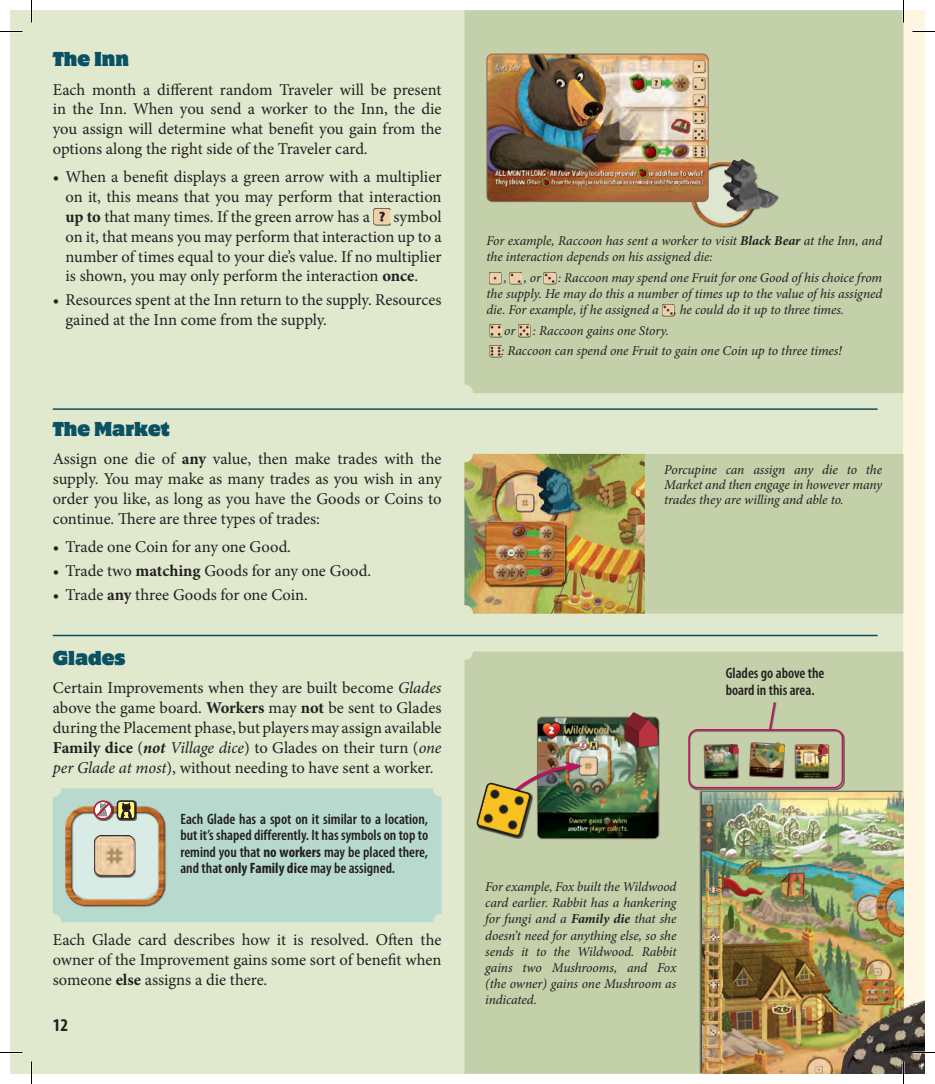
<style>
.page{position:relative;width:935px;height:1084px;background:#fff}
.page>*{position:absolute;margin:0;border:0;box-sizing:border-box;transform-origin:0 0}
.t1{font:18px "Motter Cor ITC";color:#0a5162}
.t2{font:700 condensed 18px "Myriad Pro";color:#231f20}
.t3{font:16.5px/19.8px "Minion Pro";letter-spacing:-.005em;color:#231f20;text-align:justify}
.t4{font:600 condensed 15px/16.5px "Myriad Pro";color:#231f20}
.t5{font:italic 13.5px/16.2px "Minion Pro";letter-spacing:-.01em;color:#231f20;text-align:justify}
.s1{font-weight:700}
.s2{font-style:italic}
.s3{font-weight:700;font-style:italic}
</style>
<div class="page">
<div style="left:10px;top:10px;width:893px;height:1063px;background:#e0e8ce"></div>
<div style="left:903px;top:10px;width:21px;height:1063px;background:#fef6e1"></div>
<div style="left:464px;top:651px;width:375px;height:422px;background:#c3d0a9"></div>
<div style="left:464px;top:10px;width:439px;height:383px;background:#c3d0a9"></div>
<div style="left:645px;top:454px;width:258px;height:159px;background:#c3d0a9"></div>
<div style="left:53px;top:788px;width:388px;height:134px;background:#b8d9cd;border-radius:9px"></div>
<img style="left:537px;top:717px;width:122px;height:121px">
<div style="left:537px;top:717px;width:122px;height:122px;border:1px solid #836958;border-radius:5px"></div>
<div style="left:624px;top:712px;width:35px;height:36px;background:#231f20;opacity:.75"></div>
<svg style="left:624px;top:712px;width:33px;height:35px"></svg>
<img style="left:475px;top:761px;width:106px;height:77px">
<img style="left:702px;top:792px;width:137px;height:281px">
<div style="left:688px;top:702px;width:157px;height:88px;background:#231f20;opacity:.75"></div>
<div style="left:688px;top:729px;width:155px;height:59px;border:2px solid #c41263;border-radius:9px"></div>
<svg style="left:768px;top:700px;width:8px;height:31px"></svg>
<div style="left:373px;top:208px;width:18px;height:18px;background:#231f20;opacity:.75"></div>
<img style="left:373px;top:208px;width:17px;height:17px">
<div style="left:489px;top:272px;width:13px;height:13px;background:#231f20;opacity:.75"></div>
<svg style="left:489px;top:272px;width:12px;height:11px"></svg>
<div style="left:509px;top:272px;width:13px;height:13px;background:#231f20;opacity:.75"></div>
<svg style="left:510px;top:272px;width:11px;height:11px"></svg>
<div style="left:543px;top:272px;width:13px;height:13px;background:#231f20;opacity:.75"></div>
<svg style="left:544px;top:272px;width:11px;height:11px"></svg>
<div style="left:661px;top:304px;width:13px;height:13px;background:#231f20;opacity:.75"></div>
<svg style="left:662px;top:304px;width:11px;height:12px"></svg>
<div style="left:489px;top:324px;width:13px;height:13px;background:#231f20;opacity:.75"></div>
<svg style="left:490px;top:325px;width:11px;height:11px"></svg>
<div style="left:518px;top:324px;width:13px;height:13px;background:#231f20;opacity:.75"></div>
<svg style="left:518px;top:325px;width:12px;height:11px"></svg>
<div style="left:489px;top:345px;width:13px;height:13px;background:#231f20;opacity:.75"></div>
<svg style="left:490px;top:345px;width:11px;height:12px"></svg>
<img style="left:464px;top:454px;width:181px;height:159px">
<hr style="left:53px;top:408px;width:824px;height:2px;background:#0a5162">
<hr style="left:53px;top:634px;width:824px;height:2px;background:#0a5162">
<img style="left:690px;top:161px;width:67px;height:67px">
<img style="left:487px;top:54px;width:221px;height:148px">
<div style="left:486px;top:54px;width:222px;height:148px;border:1px solid #836958;border-radius:6px"></div>
<img style="left:839px;top:542px;width:85px;height:531px">
<div style="left:723px;top:160px;width:56px;height:53px;background:#231f20;opacity:.75"></div>
<img style="left:723px;top:160px;width:54px;height:50px">
<div style="left:537px;top:466px;width:46px;height:50px;background:#231f20;opacity:.75"></div>
<img style="left:537px;top:467px;width:43px;height:46px">
<div style="left:65px;top:806px;width:101px;height:101px;background:#231f20;opacity:.75"></div>
<img style="left:65px;top:806px;width:99px;height:99px">
<div style="left:93px;top:800px;width:21px;height:21px;background:#231f20;opacity:.75"></div>
<div style="left:117px;top:800px;width:20px;height:21px;background:#231f20;opacity:.75"></div>
<svg style="left:93px;top:800px;width:43px;height:19px"></svg>
<div style="left:94px;top:835px;width:42px;height:42px;background:#231f20;opacity:.75"></div>
<img style="left:94px;top:835px;width:41px;height:40px">
<hr style="left:0;top:1051px;width:22px;height:2px;background:#fff">
<hr style="left:912px;top:1051px;width:23px;height:2px;background:#fff">
<hr style="left:902px;top:0;width:2px;height:23px;background:#fff">
<hr style="left:902px;top:1061px;width:2px;height:22px;background:#fff">
<svg style="left:0;top:31px;width:22px;height:1px"></svg>
<svg style="left:912px;top:31px;width:23px;height:1px"></svg>
<svg style="left:0;top:1052px;width:22px;height:1px"></svg>
<svg style="left:912px;top:1052px;width:23px;height:1px"></svg>
<svg style="left:31px;top:0;width:1px;height:23px"></svg>
<svg style="left:31px;top:1061px;width:1px;height:22px"></svg>
<svg style="left:903px;top:0;width:1px;height:23px"></svg>
<svg style="left:903px;top:1061px;width:1px;height:22px"></svg>
<p class="t1" style="left:53px;top:48px;width:78px">The Inn</p>
<p class="t3" style="left:53px;top:79px;width:390px">Each month a different random Traveler will be present in the Inn. When you send a worker to the Inn, the die you assign will determine what benefit you gain from the options along the right side of the Traveler card.</p>
<p class="t3" style="left:66px;top:167px;width:377px;text-indent:-13px">• When a benefit displays a green arrow with a multiplier on it, this means that you may perform that interaction <span class="s1">up to</span> that many times. If the green arrow has a</p>
<p class="t3" style="left:66px;top:207px;width:377px;text-indent:328px">symbol on it, that means you may perform that interaction up to a number of times equal to your die’s value. If no multiplier is shown, you may only perform the interaction <span class="s1">once</span>.</p>
<p class="t3" style="left:66px;top:290px;width:377px;text-indent:-13px">• Resources spent at the Inn return to the supply. Resources gained at the Inn come from the supply.</p>
<p class="t1" style="left:53px;top:417px;width:118px">The Market</p>
<p class="t3" style="left:53px;top:449px;width:390px">Assign one die of <span class="s1">any</span> value, then make trades with the supply. You may make as many trades as you wish in any order you like, as long as you have the Goods or Coins to continue. There are three types of trades:</p>
<p class="t3" style="left:53px;top:537px;width:240px">• Trade one Coin for any one Good.</p>
<p class="t3" style="left:53px;top:561px;width:320px">• Trade two <span class="s1">matching</span> Goods for any one Good.</p>
<p class="t3" style="left:53px;top:585px;width:257px">• Trade <span class="s1">any</span> three Goods for one Coin.</p>
<p class="t1" style="left:53px;top:646px;width:74px">Glades</p>
<p class="t3" style="left:53px;top:678px;width:390px">Certain Improvements when they are built become <span class="s2">Glades </span>above the game board. <span class="s1">Workers</span> may <span class="s1">not</span> be sent to Glades during the Placement phase, but players may assign available <span class="s1">Family dice</span> (<span class="s3">not</span> <span class="s2">Village dice</span>) to Glades on their turn (<span class="s2">one per Glade at most</span>), without needing to have sent a worker.</p>
<p class="t4" style="left:180px;top:810px;width:249px;text-align:justify">Each Glade has a spot on it similar to a location, but it’s shaped differently. It has symbols on top to remind you that <span class="s1">no workers</span> may be placed there, and that <span class="s1">only Family dice</span> may be assigned.</p>
<p class="t3" style="left:53px;top:930px;width:390px">Each Glade card describes how it is resolved. Often the owner of the Improvement gains some sort of benefit when someone <span class="s1">else</span> assigns a die there.</p>
<p class="t2" style="left:53px;top:1013px;width:17px">12</p>
<p class="t5" style="left:486px;top:233px;width:397px">For example, Raccoon has sent a worker to visit <span class="s1">Black Bear</span> at the Inn, and the interaction depends on his assigned die:</p>
<p class="t5" style="left:504px;top:269px;width:5px">,</p>
<p class="t5" style="left:524px;top:269px;width:19px">, or</p>
<p class="t5" style="left:486px;top:269px;width:397px;text-indent:71px">: Raccoon may spend one Fruit for one Good of his choice from the supply. He may do this a number of times up to the value of his assigned die. For example, if he assigned a , he could do it up to three times.</p>
<p class="t5" style="left:504px;top:322px;width:13px">or</p>
<p class="t5" style="left:501px;top:320px;width:342px;line-height:20.4px;text-indent:32px">: Raccoon gains one Story.<br>: Raccoon can spend one Fruit to gain one Coin up to three times!</p>
<p class="t5" style="left:664px;top:462px;width:219px;line-height:15px">Porcupine can assign any die to the Market and then engage in however many trades they are willing and able to.</p>
<p class="t4" style="left:725px;top:665px;width:100px">Glades go above the board in this area.</p>
<p class="t5" style="left:485px;top:878px;width:193px">For example, Fox built the Wildwood card earlier. Rabbit has a hankering for fungi and a <span class="s1">Family die</span> that she doesn’t need for anything else, so she sends it to the Wildwood. Rabbit gains two Mushrooms, and Fox (the owner) gains one Mushroom as indicated.</p>
</div>
